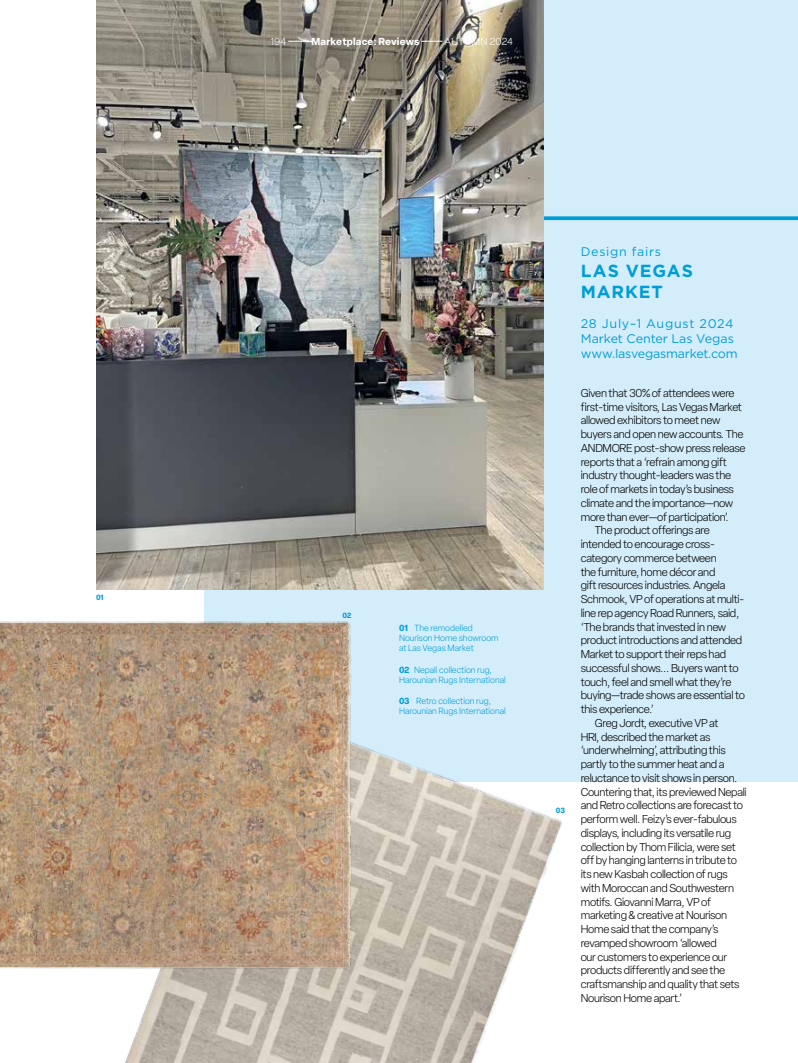
<style>
.page{position:relative;width:798px;height:1063px;background:#fff}
.page>*{position:absolute;margin:0;border:0;box-sizing:border-box;transform-origin:0 0}
.t1{font:700 17.5px/21.2px "Gotham";letter-spacing:.055em;color:#009ed7}
.t2{font:12.5px/15px "Gotham";color:#009ed7}
.t3{font:12.5px "Gotham";letter-spacing:.055em;color:#009ed7}
.t4{font:300 11.25px "Elza";letter-spacing:-.025em;color:#000}
.t5{font:700 10px "Elza";letter-spacing:.02em;color:#fff}
.t6{font:300 10px "Elza";letter-spacing:.015em;color:#fff}
.t7{font:300 8.75px/10px "Elza";color:#009ed7}
.t8{font:700 7.5px "Elza";color:#009ed7}
.s1{font-weight:700}
</style>
<div class="page">
<div style="left:204px;top:0;width:593px;height:782px;background:#d4edfa"></div>
<svg style="left:543px;top:216px;width:254px;height:4px"></svg>
<img style="left:96px;top:0;width:447px;height:589px">
<img style="left:125px;top:742px;width:437px;height:321px">
<img style="left:0;top:622px;width:351px;height:347px">
<svg style="left:288px;top:41px;width:21px;height:1px"></svg>
<svg style="left:421px;top:41px;width:21px;height:1px"></svg>
<p class="t8" style="left:96px;top:592px;width:9px">01</p>
<p class="t6" style="left:271px;top:35px;width:17px">194</p>
<p class="t5" style="left:311px;top:34px;width:109px">Marketplace: Reviews</p>
<p class="t6" style="left:444px;top:35px;width:70px">AUTUMN 2024</p>
<p class="t8" style="left:342px;top:610px;width:10px">02</p>
<p class="t7" style="left:399px;top:623px;width:101px"><span class="s1">01</span> The remodelled<br>Nourison Home showroom at Las Vegas Market</p>
<p class="t7" style="left:399px;top:665px;width:108px"><span class="s1">02</span> Nepali collection rug,<br>Harounian Rugs International</p>
<p class="t7" style="left:399px;top:696px;width:108px"><span class="s1">03</span> Retro collection rug,<br>Harounian Rugs International</p>
<p class="t8" style="left:555px;top:805px;width:11px">03</p>
<p class="t3" style="left:580px;top:243px;width:82px">Design fairs</p>
<h1 class="t1" style="left:580px;top:260px;width:114px">LAS VEGAS<br>MARKET</h1>
<p class="t2" style="left:580px;top:316px;width:158px">28 July–1 August 2024<br>Market Center Las Vegas www.lasvegasmarket.com</p>
<p class="t4" style="left:580px;top:386px;width:155px">Given that 30% of attendees were</p>
<p class="t4" style="left:580px;top:399px;width:163px">first-time visitors, Las Vegas Market</p>
<p class="t4" style="left:580px;top:413px;width:141px">allowed exhibitors to meet new</p>
<p class="t4" style="left:580px;top:427px;width:164px">buyers and open new accounts. The</p>
<p class="t4" style="left:580px;top:441px;width:166px">ANDMORE post-show press release</p>
<p class="t4" style="left:580px;top:454px;width:147px">reports that a ‘refrain among gift</p>
<p class="t4" style="left:580px;top:468px;width:152px">industry thought-leaders was the</p>
<p class="t4" style="left:580px;top:482px;width:155px">role of markets in today’s business</p>
<p class="t4" style="left:580px;top:496px;width:154px">climate and the importance—now</p>
<p class="t4" style="left:580px;top:509px;width:149px">more than ever—of participation’.</p>
<p class="t4" style="left:594px;top:523px;width:116px">The product offerings are</p>
<p class="t4" style="left:580px;top:537px;width:135px">intended to encourage cross-</p>
<p class="t4" style="left:580px;top:551px;width:137px">category commerce between</p>
<p class="t4" style="left:580px;top:564px;width:136px">the furniture, home décor and</p>
<p class="t4" style="left:580px;top:578px;width:146px">gift resources industries. Angela</p>
<p class="t4" style="left:580px;top:592px;width:165px">Schmook, VP of operations at multi-</p>
<p class="t4" style="left:580px;top:606px;width:160px">line rep agency Road Runners, said,</p>
<p class="t4" style="left:580px;top:619px;width:147px">‘The brands that invested in new</p>
<p class="t4" style="left:580px;top:633px;width:163px">product introductions and attended</p>
<p class="t4" style="left:580px;top:647px;width:147px">Market to support their reps had</p>
<p class="t4" style="left:580px;top:661px;width:159px">successful shows... Buyers want to</p>
<p class="t4" style="left:580px;top:674px;width:152px">touch, feel and smell what they’re</p>
<p class="t4" style="left:580px;top:688px;width:166px">buying—trade shows are essential to</p>
<p class="t4" style="left:580px;top:702px;width:75px">this experience.’</p>
<p class="t4" style="left:594px;top:716px;width:125px">Greg Jordt, executive VP at</p>
<p class="t4" style="left:580px;top:729px;width:131px">HRI, described the market as</p>
<p class="t4" style="left:580px;top:743px;width:146px">‘underwhelming’, attributing this</p>
<p class="t4" style="left:580px;top:757px;width:145px">partly to the summer heat and a</p>
<p class="t4" style="left:580px;top:771px;width:158px">reluctance to visit shows in person.</p>
<p class="t4" style="left:580px;top:784px;width:167px">Countering that, its previewed Nepali</p>
<p class="t4" style="left:580px;top:798px;width:164px">and Retro collections are forecast to</p>
<p class="t4" style="left:580px;top:812px;width:157px">perform well. Feizy’s ever-fabulous</p>
<p class="t4" style="left:580px;top:826px;width:152px">displays, including its versatile rug</p>
<p class="t4" style="left:580px;top:839px;width:157px">collection by Thom Filicia, were set</p>
<p class="t4" style="left:580px;top:853px;width:158px">off by hanging lanterns in tribute to</p>
<p class="t4" style="left:580px;top:867px;width:149px">its new Kasbah collection of rugs</p>
<p class="t4" style="left:580px;top:881px;width:155px">with Moroccan and Southwestern</p>
<p class="t4" style="left:580px;top:894px;width:132px">motifs. Giovanni Marra, VP of</p>
<p class="t4" style="left:580px;top:908px;width:148px">marketing &amp; creative at Nourison</p>
<p class="t4" style="left:580px;top:922px;width:139px">Home said that the company’s</p>
<p class="t4" style="left:580px;top:936px;width:137px">revamped showroom ‘allowed</p>
<p class="t4" style="left:580px;top:949px;width:148px">our customers to experience our</p>
<p class="t4" style="left:580px;top:963px;width:146px">products differently and see the</p>
<p class="t4" style="left:580px;top:977px;width:160px">craftsmanship and quality that sets</p>
<p class="t4" style="left:580px;top:991px;width:103px">Nourison Home apart.’</p>
</div>
